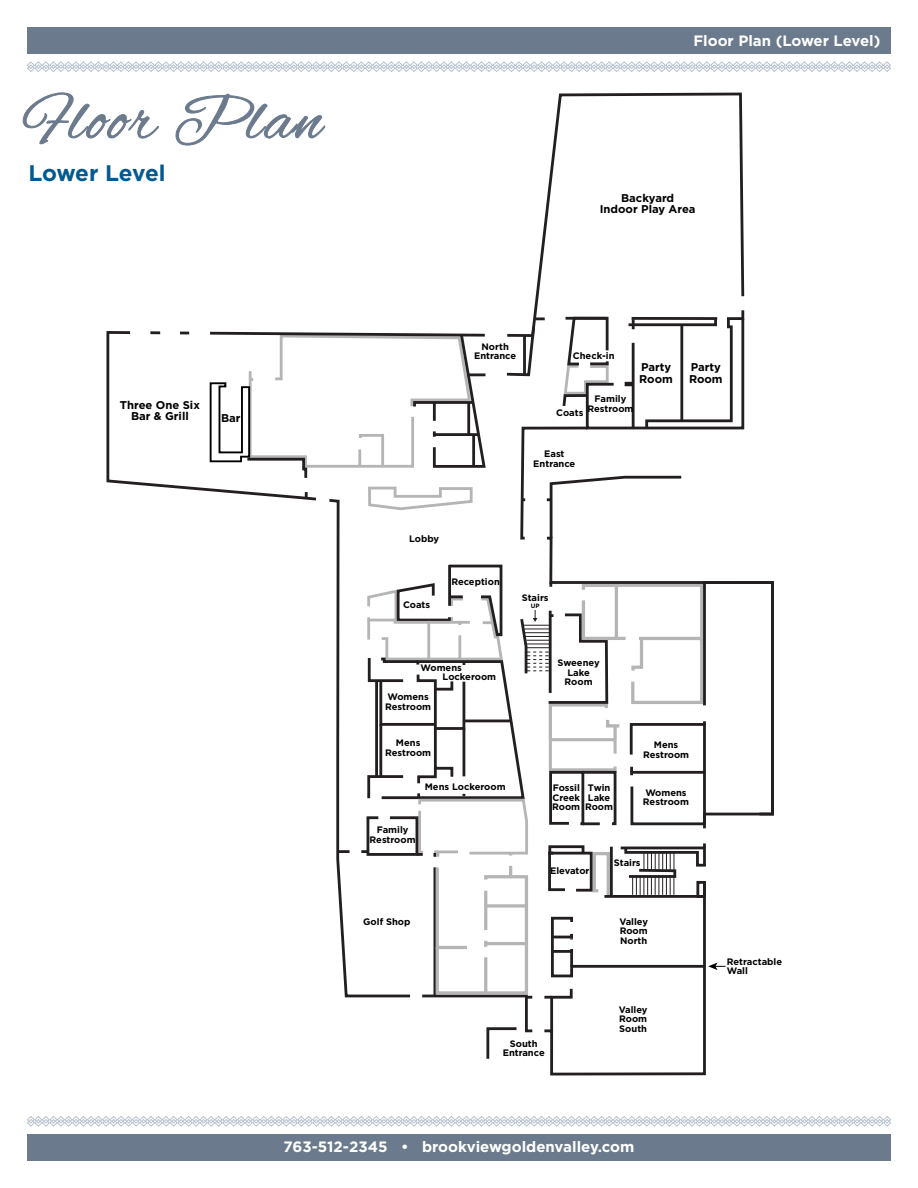
<style>
.page{position:relative;width:918px;height:1188px;background:#fff}
.page>*{position:absolute;margin:0;border:0;box-sizing:border-box;transform-origin:0 0}
.t1{font:67.5px "Alex Brush";letter-spacing:.03em;color:#6b7a8c}
.t2{font:700 22.5px "Gotham";letter-spacing:-.02em;color:#005990}
.t3{font:700 15px "Gotham";color:#fff}
.t4{font:700 11.25px/11.2px "Gotham";color:#000}
.t5{font:700 9.45px/9.4px "Gotham";color:#000;text-align:center}
.t6{font:700 6.15px "Gotham";color:#000}
</style>
<div class="page">
<div style="left:27px;top:1134px;width:864px;height:27px;background:#6b7a8c"></div>
<svg style="left:27px;top:1116px;width:864px;height:11px"></svg>
<div style="left:27px;top:27px;width:864px;height:27px;background:#6b7a8c"></div>
<svg style="left:27px;top:61px;width:864px;height:11px"></svg>
<svg style="left:23px;top:93px;width:136px;height:51px"></svg>
<svg style="left:176px;top:94px;width:149px;height:51px"></svg>
<svg style="left:336px;top:512px;width:25px;height:486px"></svg>
<svg style="left:534px;top:92px;width:211px;height:215px"></svg>
<svg style="left:106px;top:331px;width:380px;height:181px"></svg>
<svg style="left:506px;top:307px;width:239px;height:234px"></svg>
<svg style="left:339px;top:850px;width:11px;height:3px"></svg>
<svg style="left:361px;top:563px;width:413px;height:513px"></svg>
<hr style="left:583px;top:822px;width:17px;height:3px;background:#231f20">
<p class="t1" style="left:24px;top:82px;width:299px">Floor Plan</p>
<p class="t2" style="left:28px;top:158px;width:139px">Lower Level</p>
<p class="t3" style="left:693px;top:31px;width:189px">Floor Plan (Lower Level)</p>
<p class="t4" style="left:600px;top:192px;width:97px;text-align:center">Backyard<br>Indoor Play Area</p>
<p class="t4" style="left:120px;top:399px;width:81px;text-align:center">Three One Six<br>Bar &amp; Grill</p>
<p class="t4" style="left:221px;top:412px;width:21px">Bar</p>
<p class="t5" style="left:474px;top:342px;width:44px">North<br>Entrance</p>
<p class="t5" style="left:573px;top:350px;width:43px">Check-in</p>
<p class="t5" style="left:556px;top:394px;width:79px;text-align:left;text-indent:38px">Family<br>Coats Restroom</p>
<p class="t4" style="left:639px;top:362px;width:35px">Party<br>Room</p>
<p class="t5" style="left:533px;top:449px;width:44px">East<br>Entrance</p>
<p class="t4" style="left:689px;top:362px;width:35px">Party<br>Room</p>
<p class="t5" style="left:409px;top:534px;width:31px">Lobby</p>
<p class="t5" style="left:403px;top:600px;width:29px">Coats</p>
<p class="t5" style="left:451px;top:577px;width:50px">Reception</p>
<p class="t5" style="left:522px;top:593px;width:28px">Stairs</p>
<p class="t6" style="left:531px;top:602px;width:10px">UP</p>
<p class="t5" style="left:443px;top:663px;width:55px;text-align:left;text-indent:-22px">Womens<br>Lockeroom</p>
<p class="t5" style="left:385px;top:692px;width:48px;text-align:left">Womens<br>Restroom</p>
<p class="t5" style="left:385px;top:738px;width:48px">Mens<br>Restroom</p>
<p class="t5" style="left:425px;top:782px;width:82px">Mens Lockeroom</p>
<p class="t5" style="left:370px;top:825px;width:48px">Family<br>Restroom</p>
<p class="t5" style="left:363px;top:917px;width:49px">Golf Shop</p>
<p class="t5" style="left:557px;top:658px;width:44px">Sweeney<br>Lake<br>Room</p>
<p class="t5" style="left:552px;top:783px;width:30px;text-align:justify">Fossil Creek Room</p>
<p class="t5" style="left:585px;top:783px;width:30px">Twin<br>Lake<br>Room</p>
<p class="t5" style="left:643px;top:740px;width:48px">Mens<br>Restroom</p>
<p class="t5" style="left:643px;top:788px;width:48px;text-align:left">Womens<br>Restroom</p>
<p class="t5" style="left:550px;top:865px;width:41px">Elevator</p>
<p class="t5" style="left:614px;top:858px;width:28px">Stairs</p>
<p class="t5" style="left:619px;top:917px;width:30px;text-align:justify">Valley Room North</p>
<p class="t5" style="left:619px;top:1005px;width:30px;text-align:justify">Valley Room South</p>
<p class="t5" style="left:503px;top:1039px;width:44px">South<br>Entrance</p>
<p class="t5" style="left:727px;top:957px;width:57px;text-align:left">Retractable<br>Wall</p>
<p class="t3" style="left:284px;top:1137px;width:352px">763-512-2345 • brookviewgoldenvalley.com</p>
</div>
